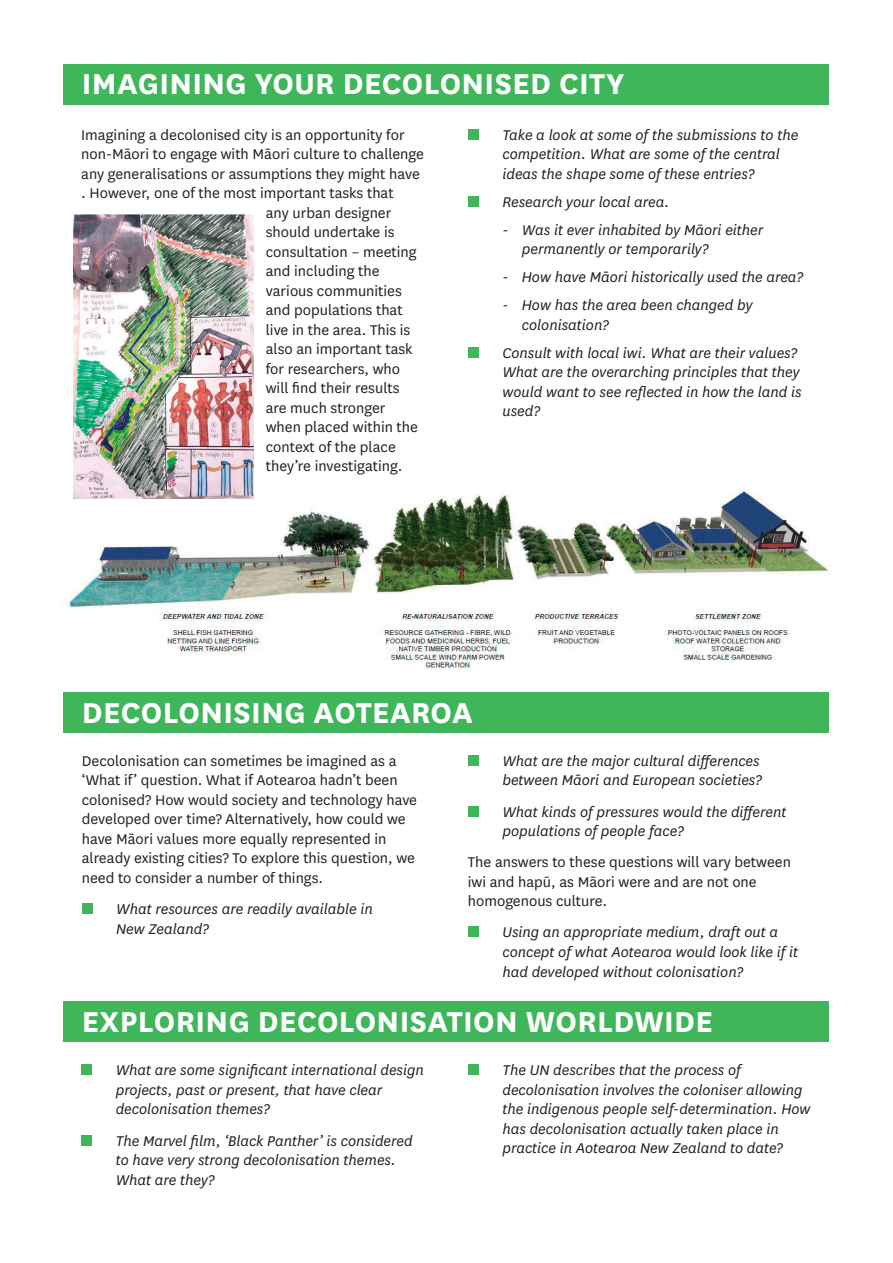
<style>
.page{position:relative;width:893px;height:1263px;background:#fff}
.page>*{position:absolute;margin:0;border:0;box-sizing:border-box;transform-origin:0 0}
.t1{font:700 33.6px "National";letter-spacing:.01em;color:#fff}
.t2{font:italic 16.5px/19.5px "National";color:#231f20}
.t3{font:16.5px/19.5px "National";color:#231f20}
</style>
<div class="page">
<img style="left:68px;top:448px;width:761px;height:221px">
<div style="left:64px;top:692px;width:765px;height:41px;background:#3fb659"></div>
<div style="left:82px;top:903px;width:11px;height:11px;background:#3fb659"></div>
<img style="left:73px;top:214px;width:180px;height:285px">
<div style="left:64px;top:64px;width:765px;height:40px;background:#3fb659"></div>
<div style="left:468px;top:129px;width:11px;height:11px;background:#3fb659"></div>
<div style="left:468px;top:196px;width:11px;height:11px;background:#3fb659"></div>
<div style="left:468px;top:347px;width:11px;height:11px;background:#3fb659"></div>
<div style="left:64px;top:1001px;width:765px;height:41px;background:#3fb659"></div>
<div style="left:81px;top:1064px;width:11px;height:11px;background:#3fb659"></div>
<div style="left:81px;top:1135px;width:11px;height:11px;background:#3fb659"></div>
<div style="left:468px;top:1064px;width:11px;height:11px;background:#3fb659"></div>
<div style="left:468px;top:755px;width:11px;height:11px;background:#3fb659"></div>
<div style="left:468px;top:805px;width:11px;height:11px;background:#3fb659"></div>
<div style="left:468px;top:926px;width:11px;height:11px;background:#3fb659"></div>
<h1 class="t1" style="left:82px;top:60px;width:544px">IMAGINING YOUR DECOLONISED CITY</h1>
<p class="t3" style="left:81px;top:124px;width:325px">Imagining a decolonised city is an opportunity for</p>
<p class="t3" style="left:81px;top:144px;width:344px">non-Māori to engage with Māori culture to challenge</p>
<p class="t3" style="left:81px;top:163px;width:340px">any generalisations or assumptions they might have</p>
<p class="t3" style="left:81px;top:183px;width:314px">. However, one of the most important tasks that</p>
<p class="t3" style="left:266px;top:202px;width:127px">any urban designer</p>
<p class="t3" style="left:266px;top:222px;width:130px">should undertake is</p>
<p class="t3" style="left:266px;top:241px;width:152px">consultation – meeting</p>
<p class="t3" style="left:266px;top:261px;width:115px">and including the</p>
<p class="t3" style="left:266px;top:280px;width:138px">various communities</p>
<p class="t3" style="left:266px;top:300px;width:138px">and populations that</p>
<p class="t3" style="left:266px;top:319px;width:146px">live in the area. This is</p>
<p class="t3" style="left:266px;top:339px;width:148px">also an important task</p>
<p class="t3" style="left:266px;top:358px;width:136px">for researchers, who</p>
<p class="t3" style="left:266px;top:378px;width:135px">will find their results</p>
<p class="t3" style="left:266px;top:397px;width:121px">are much stronger</p>
<p class="t3" style="left:266px;top:417px;width:154px">when placed within the</p>
<p class="t3" style="left:266px;top:436px;width:132px">context of the place</p>
<p class="t3" style="left:266px;top:456px;width:138px">they’re investigating.</p>
<p class="t2" style="left:502px;top:124px;width:297px">Take a look at some of the submissions to the competition. What are some of the central ideas the shape some of these entries?</p>
<p class="t2" style="left:502px;top:191px;width:168px">Research your local area.</p>
<p class="t2" style="left:522px;top:219px;width:243px;text-indent:-20px">- Was it ever inhabited by Māori either permanently or temporarily?</p>
<p class="t2" style="left:502px;top:267px;width:302px">- How have Māori historically used the area?</p>
<p class="t2" style="left:522px;top:295px;width:232px;text-indent:-20px">- How has the area been changed by colonisation?</p>
<p class="t2" style="left:502px;top:342px;width:301px">Consult with local iwi. What are their values?<br>What are the overarching principles that they would want to see reflected in how the land is used?</p>
<h1 class="t1" style="left:82px;top:689px;width:393px">DECOLONISING AOTEAROA</h1>
<p class="t3" style="left:82px;top:750px;width:337px">Decolonisation can sometimes be imagined as a ‘What if’ question. What if Aotearoa hadn’t been colonised? How would society and technology have developed over time? Alternatively, how could we have Māori values more equally represented in already existing cities? To explore this question, we need to consider a number of things.</p>
<p class="t2" style="left:116px;top:899px;width:258px">What resources are readily available in<br>New Zealand?</p>
<p class="t2" style="left:502px;top:750px;width:261px">What are the major cultural differences between Māori and European societies?</p>
<p class="t2" style="left:502px;top:801px;width:285px">What kinds of pressures would the different populations of people face?</p>
<p class="t3" style="left:468px;top:852px;width:325px">The answers to these questions will vary between iwi and hapū, as Māori were and are not one homogenous culture.</p>
<p class="t2" style="left:502px;top:922px;width:297px">Using an appropriate medium, draft out a concept of what Aotearoa would look like if it had developed without colonisation?</p>
<h1 class="t1" style="left:82px;top:997px;width:633px">EXPLORING DECOLONISATION WORLDWIDE</h1>
<p class="t2" style="left:116px;top:1060px;width:310px">What are some significant international design projects, past or present, that have clear decolonisation themes?</p>
<p class="t2" style="left:116px;top:1130px;width:298px">The Marvel film, ‘Black Panther’ is considered to have very strong decolonisation themes.<br>What are they?</p>
<p class="t2" style="left:502px;top:1060px;width:310px">The UN describes that the process of decolonisation involves the coloniser allowing the indigenous people self-determination. How has decolonisation actually taken place in practice in Aotearoa New Zealand to date?</p>
</div>
